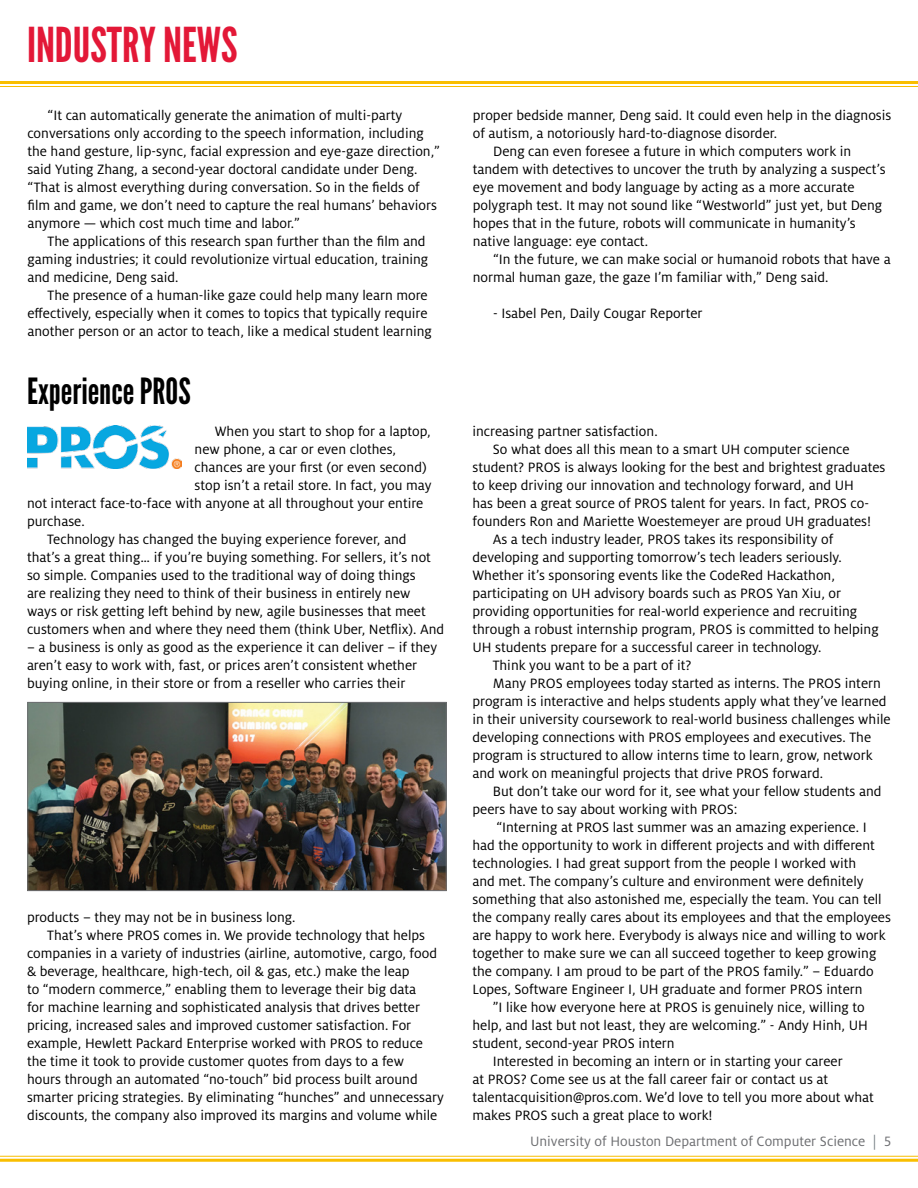
<style>
.page{position:relative;width:918px;height:1188px;background:#fff}
.page>*{position:absolute;margin:0;border:0;box-sizing:border-box;transform-origin:0 0}
.Page_Title{font:48px "League Gothic";color:#e31837}
.Article_Title{font:36px "League Gothic";color:#000}
.Article_Body{font:15px/18px "Milo OT";color:#000}
.t1{font:15px "Milo OT";color:#6d6e71}
.s1{color:#747c82}
</style>
<div class="page">
<hr style="left:0;top:1156px;width:918px;height:1px;background:#f9be00">
<hr style="left:0;top:1159px;width:918px;height:3px;background:#f9be00">
<hr style="left:0;top:81px;width:918px;height:3px;background:#f9be00">
<hr style="left:0;top:86px;width:918px;height:1px;background:#f9be00">
<img style="left:27px;top:425px;width:154px;height:43px">
<img style="left:29px;top:704px;width:416px;height:185px">
<div style="left:27px;top:702px;width:420px;height:189px;border:1px solid #6d6e71"></div>
<p class="Page_Title" style="left:27px;top:17px;width:212px">INDUSTRY NEWS</p>
<p class="Article_Body" style="left:27px;top:106px;width:414px;text-indent:20px">“It can automatically generate the animation of multi-party conversations only according to the speech information, including the hand gesture, lip-sync, facial expression and eye-gaze direction,” said Yuting Zhang, a second-year doctoral candidate under Deng. “That is almost everything during conversation. So in the fields of film and game, we don’t need to capture the real humans’ behaviors anymore — which cost much time and labor.”</p>
<p class="Article_Body" style="left:27px;top:232px;width:403px;text-indent:20px">The applications of this research span further than the film and gaming industries; it could revolutionize virtual education, training and medicine, Deng said.</p>
<p class="Article_Body" style="left:27px;top:286px;width:406px;text-indent:20px">The presence of a human-like gaze could help many learn more effectively, especially when it comes to topics that typically require another person or an actor to teach, like a medical student learning</p>
<p class="Article_Title" style="left:27px;top:370px;width:165px">Experience PROS</p>
<p class="Article_Body" style="left:215px;top:422px;width:218px">When you start to shop for a laptop,</p>
<p class="Article_Body" style="left:195px;top:440px;width:203px">new phone, a car or even clothes,</p>
<p class="Article_Body" style="left:195px;top:458px;width:234px">chances are your first (or even second)</p>
<p class="Article_Body" style="left:195px;top:476px;width:238px">stop isn’t a retail store. In fact, you may</p>
<p class="Article_Body" style="left:27px;top:494px;width:398px">not interact face-to-face with anyone at all throughout your entire</p>
<p class="Article_Body" style="left:27px;top:512px;width:59px">purchase.</p>
<p class="Article_Body" style="left:27px;top:530px;width:419px;text-indent:20px">Technology has changed the buying experience forever, and<br>that’s a great thing… if you’re buying something. For sellers, it’s not so simple. Companies used to the traditional way of doing things<br>are realizing they need to think of their business in entirely new<br>ways or risk getting left behind by new, agile businesses that meet customers when and where they need them (think Uber, Netflix). And</p>
<p class="Article_Body" style="left:27px;top:638px;width:412px">– a business is only as good as the experience it can deliver – if they aren’t easy to work with, fast, or prices aren’t consistent whether buying online, in their store or from a reseller who carries their</p>
<p class="Article_Body" style="left:27px;top:908px;width:270px">products – they may not be in business long.</p>
<p class="Article_Body" style="left:27px;top:926px;width:418px;text-indent:20px">That’s where PROS comes in. We provide technology that helps companies in a variety of industries (airline, automotive, cargo, food &amp; beverage, healthcare, high-tech, oil &amp; gas, etc.) make the leap<br>to “modern commerce,” enabling them to leverage their big data<br>for machine learning and sophisticated analysis that drives better pricing, increased sales and improved customer satisfaction. For example, Hewlett Packard Enterprise worked with PROS to reduce the time it took to provide customer quotes from days to a few<br>hours through an automated “no-touch” bid process built around smarter pricing strategies. By eliminating “hunches” and unnecessary discounts, the company also improved its margins and volume while</p>
<p class="Article_Body" style="left:473px;top:106px;width:420px">proper bedside manner, Deng said. It could even help in the diagnosis of autism, a notoriously hard-to-diagnose disorder.</p>
<p class="Article_Body" style="left:473px;top:142px;width:414px;text-indent:20px">Deng can even foresee a future in which computers work in tandem with detectives to uncover the truth by analyzing a suspect’s eye movement and body language by acting as a more accurate polygraph test. It may not sound like “Westworld” just yet, but Deng hopes that in the future, robots will communicate in humanity’s native language: eye contact.</p>
<p class="Article_Body" style="left:473px;top:250px;width:419px;text-indent:20px">“In the future, we can make social or humanoid robots that have a normal human gaze, the gaze I’m familiar with,” Deng said.</p>
<p class="Article_Body" style="left:493px;top:304px;width:211px">- Isabel Pen, Daily Cougar Reporter</p>
<p class="Article_Body" style="left:472px;top:422px;width:187px">increasing partner satisfaction.</p>
<p class="Article_Body" style="left:472px;top:440px;width:414px;text-indent:20px">So what does all this mean to a smart UH computer science student? PROS is always looking for the best and brightest graduates to keep driving our innovation and technology forward, and UH<br>has been a great source of PROS talent for years. In fact, PROS co&shy;founders Ron and Mariette Woestemeyer are proud UH graduates!</p>
<p class="Article_Body" style="left:472px;top:530px;width:408px;text-indent:20px">As a tech industry leader, PROS takes its responsibility of developing and supporting tomorrow’s tech leaders seriously.<br>Whether it’s sponsoring events like the CodeRed Hackathon, participating on UH advisory boards such as PROS Yan Xiu, or providing opportunities for real-world experience and recruiting through a robust internship program, PROS is committed to helping UH students prepare for a successful career in technology.</p>
<p class="Article_Body" style="left:493px;top:656px;width:200px">Think you want to be a part of it?</p>
<p class="Article_Body" style="left:472px;top:674px;width:420px;text-indent:20px">Many PROS employees today started as interns. The PROS intern program is interactive and helps students apply what they’ve learned in their university coursework to real-world business challenges while developing connections with PROS employees and executives. The program is structured to allow interns time to learn, grow, network and work on meaningful projects that drive PROS forward.</p>
<p class="Article_Body" style="left:472px;top:782px;width:411px;text-indent:20px">But don’t take our word for it, see what your fellow students and peers have to say about working with PROS:</p>
<p class="Article_Body" style="left:472px;top:818px;width:420px;text-indent:24px">“Interning at PROS last summer was an amazing experience. I had the opportunity to work in different projects and with different technologies. I had great support from the people I worked with<br>and met. The company’s culture and environment were definitely something that also astonished me, especially the team. You can tell the company really cares about its employees and that the employees are happy to work here. Everybody is always nice and willing to work together to make sure we can all succeed together to keep growing the company. I am proud to be part of the PROS family.” – Eduardo Lopes, Software Engineer I, UH graduate and former PROS intern</p>
<p class="Article_Body" style="left:472px;top:998px;width:397px;text-indent:20px">”I like how everyone here at PROS is genuinely nice, willing to help, and last but not least, they are welcoming.” - Andy Hinh, UH student, second-year PROS intern</p>
<p class="Article_Body" style="left:472px;top:1052px;width:403px;text-indent:20px">Interested in becoming an intern or in starting your career<br>at PROS? Come see us at the fall career fair or contact us at talentacquisition@pros.com. We’d love to tell you more about what makes PROS such a great place to work!</p>
<p class="t1" style="left:530px;top:1133px;width:362px">University of Houston Department of Computer Science <span class="s1">|</span> 5</p>
</div>
